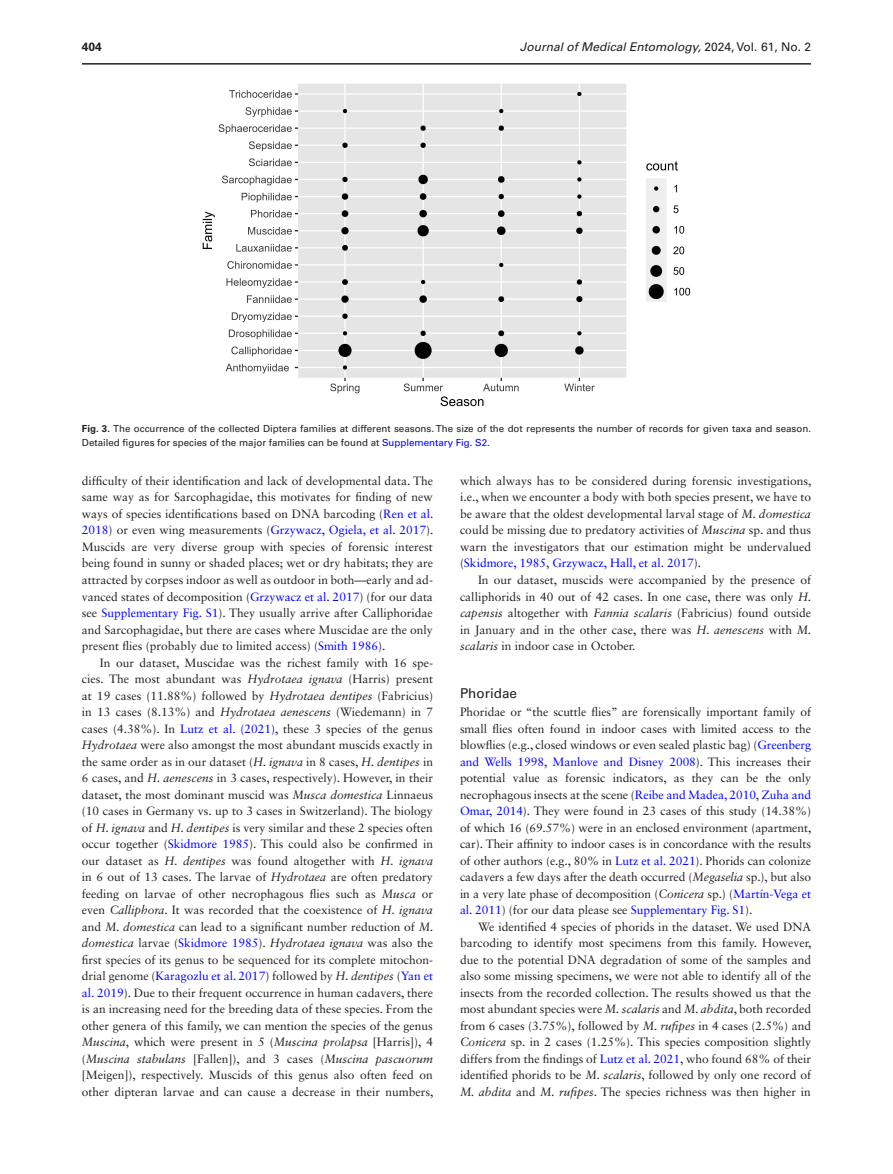
<style>
.page{position:relative;width:893px;height:1174px;background:#fff}
.page>*{position:absolute;margin:0;border:0;box-sizing:border-box;transform-origin:0 0}
.t1{font:13.5px "Univers LT Std";color:#231f20}
.t2{font:12px/16.5px "Sabon LT Std";color:#231f20;text-align:justify}
.t3{font:italic 12px "Univers LT Std";color:#231f20}
.t4{font:700 12px "Univers LT Std";color:#231f20}
.t5{font:9.75px/14.2px "Univers LT Std";color:#231f20}
.s1{font-style:normal}
.s2{font-weight:700}
.s3{color:#00f}
.s4{font-style:italic}
</style>
<div class="page">
<hr style="left:82px;top:63px;width:729px;height:2px;background:#231f20">
<img style="left:202px;top:84px;width:489px;height:323px">
<p class="t4" style="left:82px;top:40px;width:22px">404</p>
<p class="t3" style="left:520px;top:40px;width:293px">Journal of Medical Entomology, <span class="s1">2024, Vol. 61, No. 2</span></p>
<p class="t5" style="left:82px;top:421px;width:731px"><span class="s2">Fig. 3.</span> The occurrence of the collected Diptera families at different seasons. The size of the dot represents the number of records for given taxa and season.<br>Detailed figures for species of the major families can be found at <span class="s3">Supplementary Fig. S2</span>.</p>
<p class="t2" style="left:82px;top:472px;width:353px">difficulty of their identification and lack of developmental data. The same way as for Sarcophagidae, this motivates for finding of new ways of species identifications based on DNA barcoding (<span class="s3">Ren et al.<br>2018</span>) or even wing measurements (<span class="s3">Grzywacz, Ogiela, et al. 2017</span>).<br>Muscids are very diverse group with species of forensic interest being found in sunny or shaded places; wet or dry habitats; they are attracted by corpses indoor as well as outdoor in both—early and ad&shy;vanced states of decomposition (<span class="s3">Grzywacz et al. 2017</span>) (for our data see <span class="s3">Supplementary Fig. S1</span>). They usually arrive after Calliphoridae and Sarcophagidae, but there are cases where Muscidae are the only present flies (probably due to limited access) (<span class="s3">Smith 1986</span>).</p>
<p class="t2" style="left:82px;top:654px;width:353px;text-indent:18px">In our dataset, Muscidae was the richest family with 16 spe&shy;cies. The most abundant was <span class="s4">Hydrotaea ignava</span> (Harris) present at 19 cases (11.88%) followed by <span class="s4">Hydrotaea dentipes</span> (Fabricius) in 13 cases (8.13%) and <span class="s4">Hydrotaea aenescens</span> (Wiedemann) in 7 cases (4.38%). In <span class="s3">Lutz et al. (2021)</span>, these 3 species of the genus <span class="s4">Hydrotaea</span> were also amongst the most abundant muscids exactly in the same order as in our dataset (<span class="s4">H. ignava</span> in 8 cases, <span class="s4">H. dentipes</span> in 6 cases, and <span class="s4">H. aenescens</span> in 3 cases, respectively). However, in their dataset, the most dominant muscid was <span class="s4">Musca domestica</span> Linnaeus (10 cases in Germany vs. up to 3 cases in Switzerland). The biology of <span class="s4">H. ignava</span> and <span class="s4">H. dentipes</span> is very similar and these 2 species often occur together (<span class="s3">Skidmore 1985</span>). This could also be confirmed in our dataset as <span class="s4">H. dentipes</span> was found altogether with <span class="s4">H. ignava </span>in 6 out of 13 cases. The larvae of <span class="s4">Hydrotaea</span> are often predatory feeding on larvae of other necrophagous flies such as <span class="s4">Musca</span> or even <span class="s4">Calliphora</span>. It was recorded that the coexistence of <span class="s4">H. ignava </span>and <span class="s4">M. domestica</span> can lead to a significant number reduction of <span class="s4">M. domestica</span> larvae (<span class="s3">Skidmore 1985</span>). <span class="s4">Hydrotaea ignava</span> was also the first species of its genus to be sequenced for its complete mitochon&shy;drial genome (<span class="s3">Karagozlu et al. 2017</span>) followed by <span class="s4">H. dentipes</span> (<span class="s3">Yan et al. 2019</span>). Due to their frequent occurrence in human cadavers, there is an increasing need for the breeding data of these species. From the other genera of this family, we can mention the species of the genus <span class="s4">Muscina</span>, which were present in 5 (<span class="s4">Muscina prolapsa</span> [Harris]), 4 (<span class="s4">Muscina stabulans</span> [Fallen]), and 3 cases (<span class="s4">Muscina pascuorum </span>[Meigen]), respectively. Muscids of this genus also often feed on other dipteran larvae and can cause a decrease in their numbers,</p>
<p class="t2" style="left:460px;top:472px;width:353px">which always has to be considered during forensic investigations, i.e., when we encounter a body with both species present, we have to be aware that the oldest developmental larval stage of <span class="s4">M. domestica </span>could be missing due to predatory activities of <span class="s4">Muscina</span> sp. and thus warn the investigators that our estimation might be undervalued (<span class="s3">Skidmore, 1985</span>, <span class="s3">Grzywacz, Hall, et al. 2017</span>).</p>
<p class="t2" style="left:460px;top:571px;width:353px;text-indent:18px">In our dataset, muscids were accompanied by the presence of calliphorids in 40 out of 42 cases. In one case, there was only <span class="s4">H. capensis</span> altogether with <span class="s4">Fannia scalaris</span> (Fabricius) found outside in January and in the other case, there was <span class="s4">H. aenescens</span> with <span class="s4">M. scalaris</span> in indoor case in October.</p>
<p class="t1" style="left:460px;top:685px;width:59px">Phoridae</p>
<p class="t2" style="left:460px;top:703px;width:353px">Phoridae or “the scuttle flies” are forensically important family of small flies often found in indoor cases with limited access to the blowflies (e.g., closed windows or even sealed plastic bag) (<span class="s3">Greenberg and Wells 1998</span>, <span class="s3">Manlove and Disney 2008</span>). This increases their potential value as forensic indicators, as they can be the only necrophagous insects at the scene (<span class="s3">Reibe and Madea, 2010</span>, <span class="s3">Zuha and Omar, 2014</span>). They were found in 23 cases of this study (14.38%) of which 16 (69.57%) were in an enclosed environment (apartment, car). Their affinity to indoor cases is in concordance with the results of other authors (e.g., 80% in <span class="s3">Lutz et al. 2021</span>). Phorids can colonize cadavers a few days after the death occurred (<span class="s4">Megaselia</span> sp.), but also in a very late phase of decomposition (<span class="s4">Conicera</span> sp.) (<span class="s3">Martín-Vega et al. 2011</span>) (for our data please see <span class="s3">Supplementary Fig. S1</span>).</p>
<p class="t2" style="left:460px;top:918px;width:353px;text-indent:18px">We identified 4 species of phorids in the dataset. We used DNA barcoding to identify most specimens from this family. However, due to the potential DNA degradation of some of the samples and also some missing specimens, we were not able to identify all of the insects from the recorded collection. The results showed us that the most abundant species were <span class="s4">M. scalaris</span> and <span class="s4">M. abdita</span>, both recorded from 6 cases (3.75%), followed by <span class="s4">M. rufipes</span> in 4 cases (2.5%) and <span class="s4">Conicera</span> sp. in 2 cases (1.25%). This species composition slightly differs from the findings of <span class="s3">Lutz et al. 2021</span>, who found 68% of their identified phorids to be <span class="s4">M. scalaris</span>, followed by only one record of <span class="s4">M. abdita</span> and <span class="s4">M. rufipes</span>. The species richness was then higher in</p>
</div>
